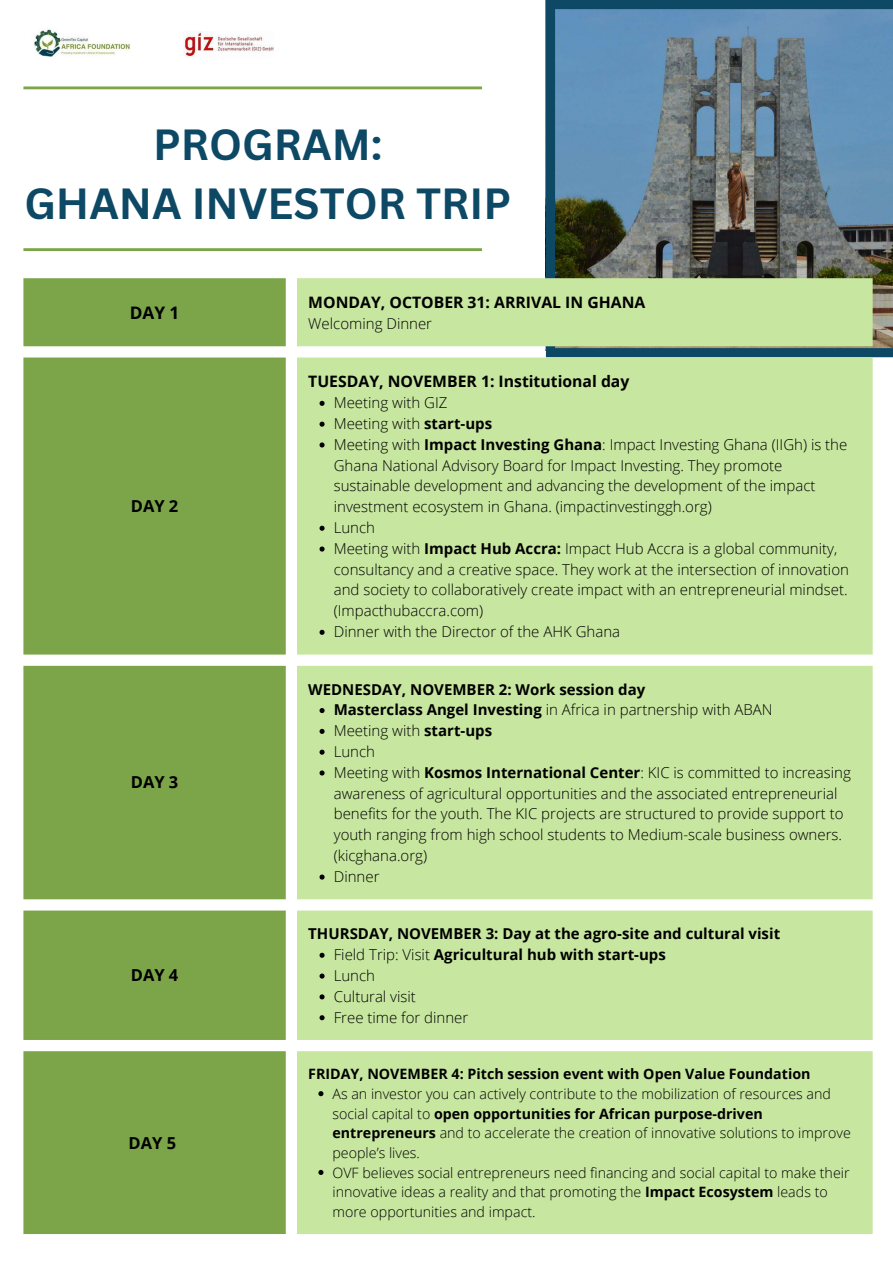
<style>
.page{position:relative;width:893px;height:1263px;background:#fff}
.page>*{position:absolute;margin:0;border:0;box-sizing:border-box;transform-origin:0 0}
.t1{font:700 42.45px/59.1px "Canva Sans";color:#0d4965;text-align:center}
.t2{font:700 17.25px "Open Sans";color:#000}
.t3{font:700 16.5px "Open Sans";color:#000}
.t4{font:700 15.75px "Open Sans";color:#000}
.t5{font:300 15px/20.9px "Open Sans";color:#000}
.t6{font:700 15px "Open Sans";color:#000}
.t7{font:300 14.25px/19.7px "Open Sans";color:#000}
.t8{font:700 14.25px "Open Sans";color:#000}
.s1{font-weight:700}
</style>
<div class="page">
<img style="left:34px;top:29px;width:96px;height:28px">
<img style="left:183px;top:31px;width:90px;height:27px">
<hr style="left:23px;top:86px;width:459px;height:3px;background:#7ca549">
<hr style="left:23px;top:248px;width:459px;height:3px;background:#7ca549">
<svg style="left:546px;top:0;width:347px;height:357px;background:#5c7788"></svg>
<div style="left:23px;top:278px;width:263px;height:956px;background:#7ca549"></div>
<div style="left:297px;top:278px;width:575px;height:956px;background:#c7e69f"></div>
<svg style="left:319px;top:401px;width:5px;height:5px"></svg>
<svg style="left:319px;top:422px;width:5px;height:5px"></svg>
<svg style="left:319px;top:442px;width:5px;height:5px"></svg>
<svg style="left:319px;top:526px;width:5px;height:5px"></svg>
<svg style="left:319px;top:546px;width:5px;height:6px"></svg>
<svg style="left:319px;top:630px;width:5px;height:5px"></svg>
<svg style="left:319px;top:708px;width:5px;height:5px"></svg>
<svg style="left:319px;top:729px;width:5px;height:5px"></svg>
<svg style="left:319px;top:750px;width:5px;height:5px"></svg>
<svg style="left:319px;top:770px;width:5px;height:5px"></svg>
<svg style="left:319px;top:874px;width:5px;height:5px"></svg>
<svg style="left:319px;top:953px;width:5px;height:5px"></svg>
<svg style="left:319px;top:973px;width:5px;height:5px"></svg>
<svg style="left:319px;top:994px;width:5px;height:5px"></svg>
<svg style="left:319px;top:1015px;width:5px;height:5px"></svg>
<svg style="left:318px;top:1091px;width:5px;height:5px"></svg>
<svg style="left:318px;top:1170px;width:5px;height:5px"></svg>
<h1 class="t1" style="left:24px;top:116px;width:488px">PROGRAM:<br>GHANA INVESTOR TRIP</h1>
<p class="t2" style="left:130px;top:301px;width:51px">DAY 1</p>
<p class="t3" style="left:131px;top:495px;width:49px">DAY 2</p>
<p class="t3" style="left:131px;top:771px;width:49px">DAY 3</p>
<p class="t3" style="left:131px;top:964px;width:49px">DAY 4</p>
<p class="t3" style="left:129px;top:1131px;width:49px">DAY 5</p>
<p class="t4" style="left:308px;top:291px;width:338px">MONDAY, OCTOBER 31: ARRIVAL IN GHANA</p>
<p class="t5" style="left:308px;top:313px;width:125px">Welcoming Dinner</p>
<p class="t4" style="left:308px;top:370px;width:323px">TUESDAY, NOVEMBER 1: Institutional day</p>
<p class="t5" style="left:334px;top:392px;width:517px">Meeting with GIZ<br>Meeting with <span class="s1">start-ups<br></span>Meeting with <span class="s1">Impact Investing Ghana</span>: Impact Investing Ghana (IIGh) is the Ghana National Advisory Board for Impact Investing. They promote sustainable development and advancing the development of the impact investment ecosystem in Ghana. (impactinvestinggh.org)<br>Lunch<br>Meeting with <span class="s1">Impact Hub Accra:</span> Impact Hub Accra is a global community, consultancy and a creative space. They work at the intersection of innovation and society to collaboratively create impact with an entrepreneurial mindset. (Impacthubaccra.com)<br>Dinner with the Director of the AHK Ghana</p>
<p class="t6" style="left:308px;top:678px;width:338px">WEDNESDAY, NOVEMBER 2: Work session day</p>
<p class="t5" style="left:334px;top:699px;width:518px"><span class="s1">Masterclass Angel Investing</span> in Africa in partnership with ABAN<br>Meeting with <span class="s1">start-ups<br></span>Lunch<br>Meeting with <span class="s1">Kosmos International Center</span>: KIC is committed to increasing awareness of agricultural opportunities and the associated entrepreneurial benefits for the youth. The KIC projects are structured to provide support to youth ranging from high school students to Medium-scale business owners. (kicghana.org)<br>Dinner</p>
<p class="t6" style="left:308px;top:923px;width:473px">THURSDAY, NOVEMBER 3: Day at the agro-site and cultural visit</p>
<p class="t5" style="left:334px;top:944px;width:333px">Field Trip: Visit <span class="s1">Agricultural hub with start-ups<br></span>Lunch<br>Cultural visit<br>Free time for dinner</p>
<p class="t8" style="left:308px;top:1064px;width:504px">FRIDAY, NOVEMBER 4: Pitch session event with Open Value Foundation</p>
<p class="t7" style="left:332px;top:1083px;width:520px">As an investor you can actively contribute to the mobilization of resources and social capital to <span class="s1">open opportunities for African purpose-driven entrepreneurs</span> and to accelerate the creation of innovative solutions to improve people’s lives.<br>OVF believes social entrepreneurs need financing and social capital to make their innovative ideas a reality and that promoting the <span class="s1">Impact Ecosystem</span> leads to more opportunities and impact.</p>
</div>
